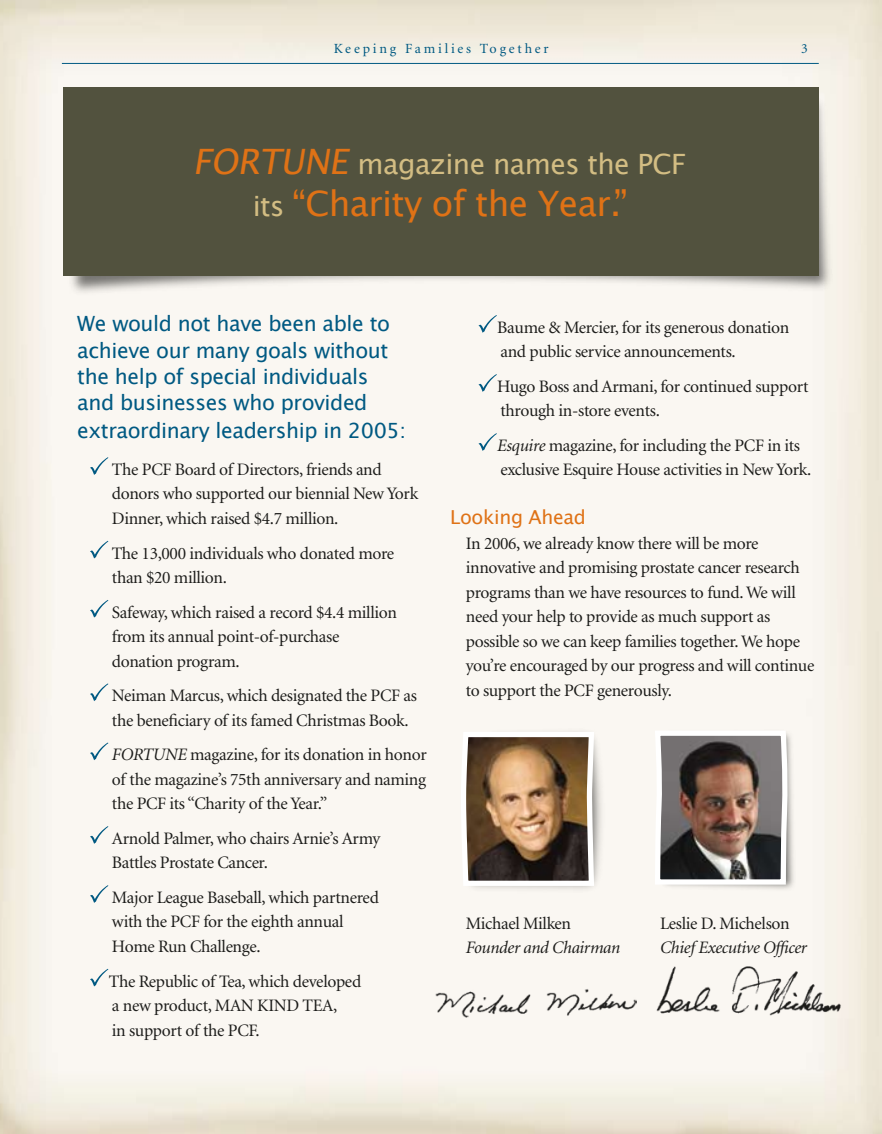
<style>
.page{position:relative;width:882px;height:1134px;background:#fff}
.page>*{position:absolute;margin:0;border:0;box-sizing:border-box;transform-origin:0 0}
.t1{font:35px "Lucida Grande";letter-spacing:-.02em;color:#df7216}
.t2{font:28px "Lucida Grande";letter-spacing:-.02em;color:#d3bd83}
.t3{font:21px/26.6px "Lucida Grande";letter-spacing:-.02em;color:#005982}
.t4{font:19.25px "Lucida Grande";letter-spacing:-.015em;color:#df7216}
.t5{font:17.5px/24.5px "Minion";letter-spacing:-.02em;color:#1c1c1a}
.t6{font:italic 17.5px "Minion";letter-spacing:-.02em;color:#1c1c1a}
.t7{font:14px "Minion";letter-spacing:.2em;color:#005982}
.s1{font-style:italic;font-size:35px;color:#df7216}
.s2{font-size:28px;color:#d3bd83}
.s3{font-style:italic}
</style>
<div class="page">
<img style="left:0;top:0;width:882px;height:1134px">
<img style="left:642px;top:959px;width:217px;height:67px">
<img style="left:434px;top:987px;width:202px;height:30px">
<div style="left:462px;top:727px;width:143px;height:167px;background:#1c1c1a;opacity:.6"></div>
<div style="left:657px;top:729px;width:139px;height:163px;background:#1c1c1a;opacity:.6"></div>
<img style="left:652px;top:728px;width:139px;height:159px">
<svg style="left:458px;top:729px;width:139px;height:160px"></svg>
<div style="left:67px;top:92px;width:768px;height:205px;background:#1c1c1a;opacity:.6"></div>
<div style="left:63px;top:88px;width:756px;height:188px;background:#52523e"></div>
<hr style="left:62px;top:63px;width:757px;height:1px;background:#005982">
<svg style="left:90px;top:457px;width:18px;height:18px"></svg>
<svg style="left:90px;top:541px;width:18px;height:18px"></svg>
<svg style="left:90px;top:600px;width:18px;height:18px"></svg>
<svg style="left:90px;top:683px;width:18px;height:18px"></svg>
<svg style="left:90px;top:742px;width:18px;height:18px"></svg>
<svg style="left:90px;top:826px;width:18px;height:18px"></svg>
<svg style="left:90px;top:885px;width:18px;height:18px"></svg>
<svg style="left:90px;top:969px;width:18px;height:18px"></svg>
<svg style="left:478px;top:315px;width:19px;height:18px"></svg>
<svg style="left:478px;top:374px;width:19px;height:18px"></svg>
<svg style="left:478px;top:433px;width:19px;height:18px"></svg>
<p class="t7" style="left:334px;top:42px;width:216px">Keeping Families Together</p>
<h2 class="t2" style="left:193px;top:148px;width:495px"><span class="s1">FORTUNE</span>magazine names the PCF</h2>
<h1 class="t1" style="left:253px;top:184px;width:376px"><span class="s2">its</span> “Charity of the Year.”</h1>
<p class="t3" style="left:77px;top:311px;width:330px">We would not have been able to achieve our many goals without the help of special individuals and businesses who provided extraordinary leadership in 2005:</p>
<p class="t5" style="left:112px;top:458px;width:308px">The PCF Board of Directors, friends and donors who supported our biennial New York<br>Dinner, which raised $4.7 million.</p>
<p class="t5" style="left:112px;top:541px;width:284px">The 1 3,000 individuals who donated more than $20 million.</p>
<p class="t5" style="left:112px;top:600px;width:286px">Safeway, which raised a record $4.4 million from its annual point-of-purchase donation program.</p>
<p class="t5" style="left:112px;top:684px;width:307px">Neiman Marcus, which designated the PCF as the beneficiary of its famed Christmas Book.</p>
<p class="t5" style="left:112px;top:743px;width:316px;text-align:justify"><span class="s3">FORTUNE</span> magazine, for its donation in honor of the magazine’s 75th anniversary and naming the PCF its “Charity of the Year.”</p>
<p class="t5" style="left:112px;top:827px;width:270px">Arnold Palmer, who chairs Arnie’s Army<br>Battles Prostate Cancer.</p>
<p class="t5" style="left:112px;top:886px;width:268px">Major League Baseball, which partnered with the PCF for the eighth annual<br>Home Run Challenge.</p>
<p class="t5" style="left:109px;top:969px;width:254px">The Republic of Tea, which developed a new product, MAN KIND TEA,<br>in support of the PCF.</p>
<p class="t5" style="left:497px;top:316px;width:294px">Baume &amp; Mercier, for its generous donation and public service announcements.</p>
<p class="t5" style="left:497px;top:375px;width:313px">Hugo Boss and Armani, for continued support through in-store events.</p>
<p class="t5" style="left:497px;top:434px;width:316px"><span class="s3">Esquire</span> magazine, for including the PCF in its exclusive Esquire House activities in New York.</p>
<p class="t4" style="left:450px;top:507px;width:137px">Looking Ahead</p>
<p class="t5" style="left:466px;top:532px;width:350px">In 2006, we already know there will be more innovative and promising prostate cancer research programs than we have resources to fund. We will need your help to provide as much support as possible so we can keep families together. We hope you’re encouraged by our progress and will continue to support the PCF generously.</p>
<p class="t5" style="left:466px;top:912px;width:107px">Michael Milken</p>
<p class="t5" style="left:660px;top:912px;width:131px">Leslie D. Michelson</p>
<p class="t6" style="left:466px;top:939px;width:156px">Founder and Chairman</p>
<p class="t6" style="left:660px;top:939px;width:149px">Chief Executive Officer</p>
</div>
